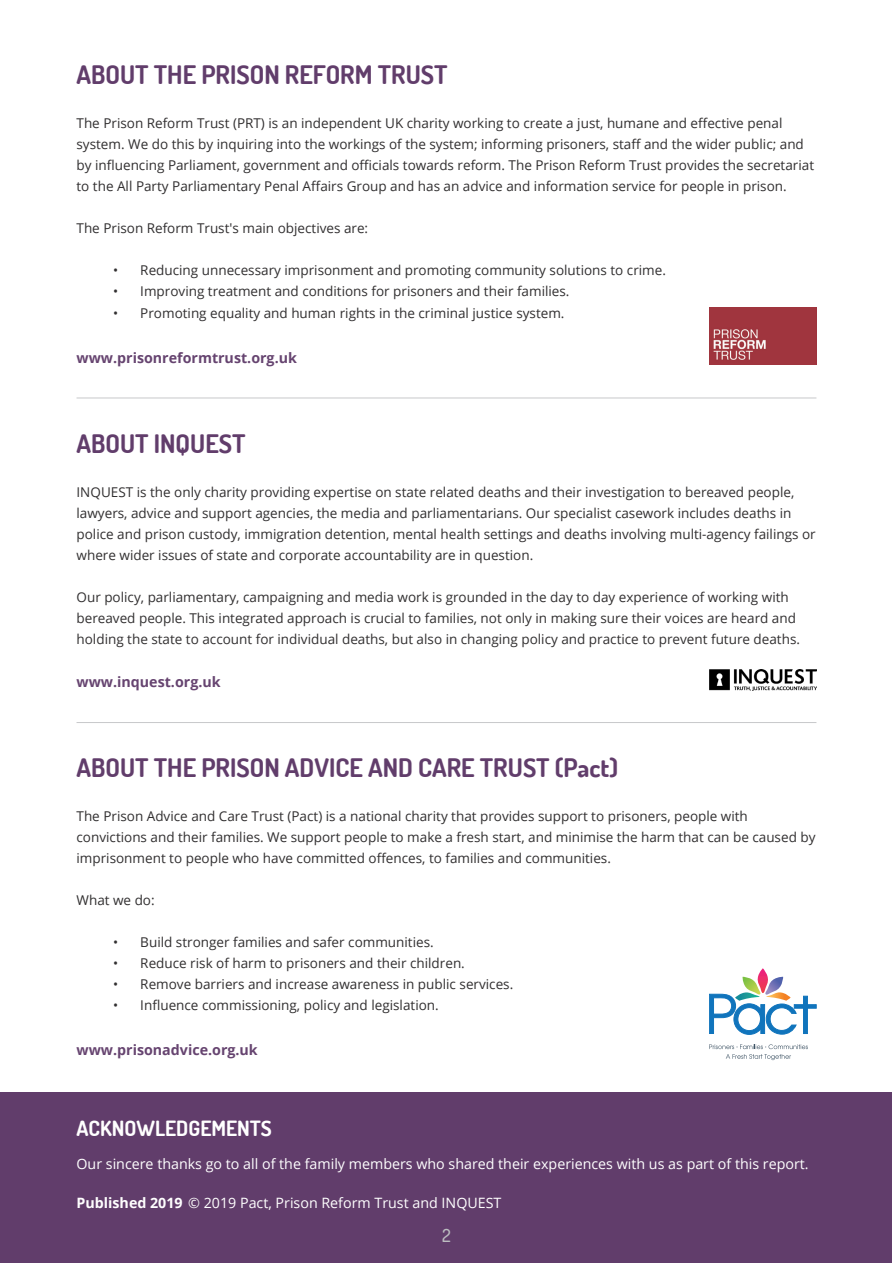
<style>
.page{position:relative;width:893px;height:1263px;background:#fff}
.page>*{position:absolute;margin:0;border:0;box-sizing:border-box;transform-origin:0 0}
.titles{font:700 25.5px "Dosis";color:#613d6b}
.titles-2{font:700 21px "Dosis";color:#fff}
.titles-3{font:500 18px "Dosis";color:#bcbdc0}
.body{font:14.25px "Open Sans";color:#fff}
.body-2{font:700 14.25px "Open Sans";color:#664470}
.body-3{font:13.5px/21px "Open Sans";color:#312f30}
.s1{font-weight:700}
</style>
<div class="page">
<div style="left:1px;top:1093px;width:891px;height:170px;background:#613d6b"></div>
<hr style="left:77px;top:398px;width:739px;height:1px;background:#c7c8ca">
<hr style="left:77px;top:722px;width:739px;height:1px;background:#c7c8ca">
<svg style="left:709px;top:968px;width:107px;height:67px"></svg>
<svg style="left:709px;top:1044px;width:99px;height:16px"></svg>
<img style="left:709px;top:308px;width:107px;height:57px">
<img style="left:709px;top:669px;width:107px;height:22px">
<p class="titles" style="left:77px;top:58px;width:373px">ABOUT THE PRISON REFORM TRUST</p>
<p class="body-3" style="left:77px;top:112px;width:739px">The Prison Reform Trust (PRT) is an independent UK charity working to create a just, humane and effective penal system. We do this by inquiring into the workings of the system; informing prisoners, staff and the wider public; and by influencing Parliament, government and officials towards reform. The Prison Reform Trust provides the secretariat to the All Party Parliamentary Penal Affairs Group and has an advice and information service for people in prison.</p>
<p class="body-3" style="left:77px;top:217px;width:293px">The Prison Reform Trust's main objectives are:</p>
<p class="body-3" style="left:113px;top:259px;width:554px">• Reducing unnecessary imprisonment and promoting community solutions to crime.</p>
<p class="body-3" style="left:113px;top:280px;width:458px">• Improving treatment and conditions for prisoners and their families.</p>
<p class="body-3" style="left:113px;top:303px;width:453px">• Promoting equality and human rights in the criminal justice system.</p>
<p class="body-2" style="left:77px;top:348px;width:222px">www.prisonreformtrust.org.uk</p>
<p class="titles" style="left:77px;top:427px;width:171px">ABOUT INQUEST</p>
<p class="body-3" style="left:77px;top:481px;width:741px">INQUEST is the only charity providing expertise on state related deaths and their investigation to bereaved people, lawyers, advice and support agencies, the media and parliamentarians. Our specialist casework includes deaths in police and prison custody, immigration detention, mental health settings and deaths involving multi-agency failings or where wider issues of state and corporate accountability are in question.</p>
<p class="body-3" style="left:77px;top:586px;width:725px">Our policy, parliamentary, campaigning and media work is grounded in the day to day experience of working with bereaved people. This integrated approach is crucial to families, not only in making sure their voices are heard and holding the state to account for individual deaths, but also in changing policy and practice to prevent future deaths.</p>
<p class="body-2" style="left:77px;top:672px;width:146px">www.inquest.org.uk</p>
<p class="titles" style="left:77px;top:751px;width:543px">ABOUT THE PRISON ADVICE AND CARE TRUST (Pact)</p>
<p class="body-3" style="left:77px;top:805px;width:740px">The Prison Advice and Care Trust (Pact) is a national charity that provides support to prisoners, people with convictions and their families. We support people to make a fresh start, and minimise the harm that can be caused by imprisonment to people who have committed offences, to families and communities.</p>
<p class="body-3" style="left:77px;top:889px;width:80px">What we do:</p>
<p class="body-3" style="left:113px;top:931px;width:322px">• Build stronger families and safer communities.</p>
<p class="body-3" style="left:113px;top:952px;width:353px">• Reduce risk of harm to prisoners and their children.</p>
<p class="body-3" style="left:113px;top:973px;width:401px">• Remove barriers and increase awareness in public services.</p>
<p class="body-3" style="left:113px;top:994px;width:327px">• Influence commissioning, policy and legislation.</p>
<p class="body-2" style="left:77px;top:1040px;width:183px">www.prisonadvice.org.uk</p>
<p class="titles-2" style="left:77px;top:1115px;width:197px">ACKNOWLEDGEMENTS</p>
<p class="body" style="left:77px;top:1154px;width:734px">Our sincere thanks go to all of the family members who shared their experiences with us as part of this report.</p>
<p class="body" style="left:77px;top:1193px;width:426px"><span class="s1">Published 2019</span> © 2019 Pact, Prison Reform Trust and INQUEST</p>
<p class="titles-3" style="left:442px;top:1224px;width:10px">2</p>
</div>
